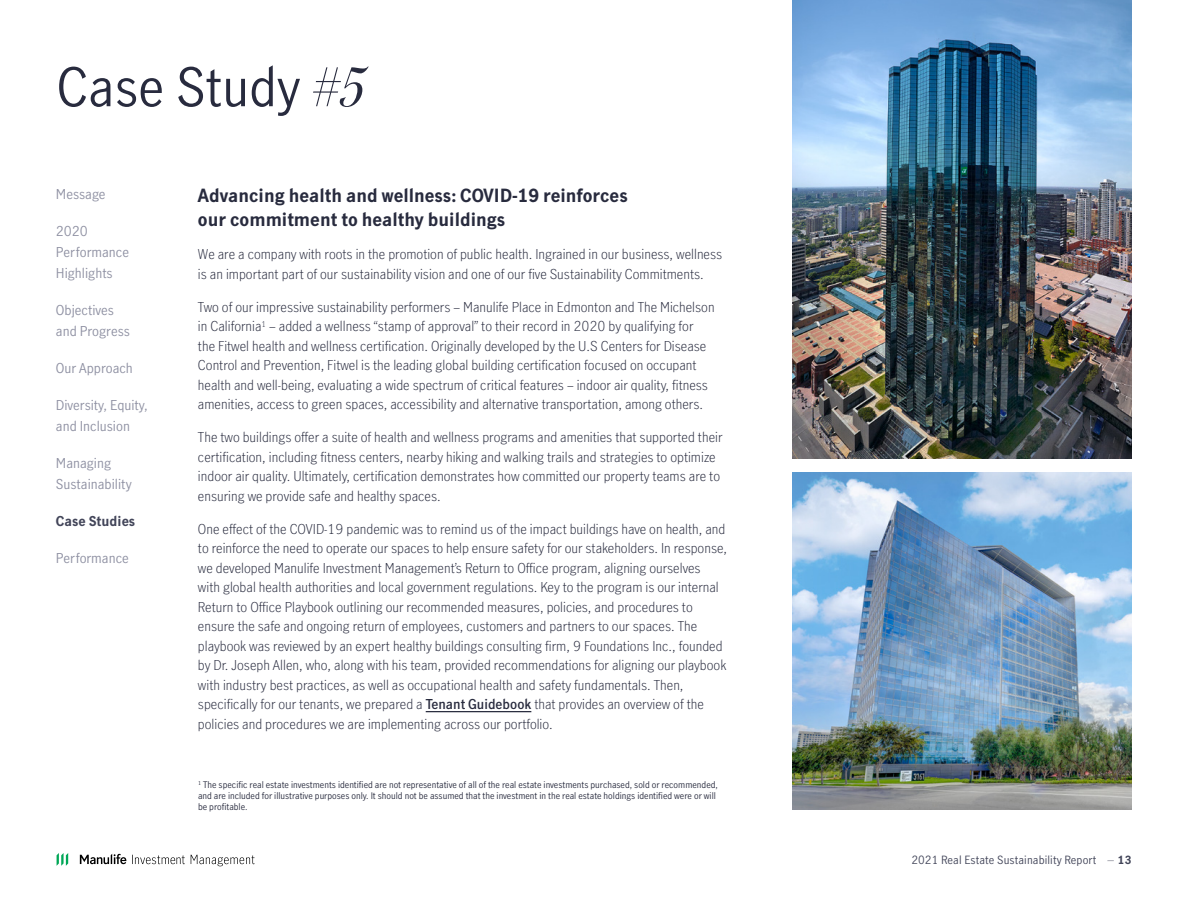
<style>
.page{position:relative;width:1188px;height:918px;background:#fff}
.page>*{position:absolute;margin:0;border:0;box-sizing:border-box;transform-origin:0 0}
.t1{font:52.5px "Manulife JH Sans Optimized";color:#282b3e}
.t2{font:700 18px/24px "Manulife JH Sans Optimized";color:#282b3e}
.body{font:300 13.5px/19.5px "Manulife JH Sans Optimized";color:#282b3e}
.t3{font:13.5px/21px "Manulife JH Sans Optimized";color:#8e90a2}
.t4{font:700 13.5px "Manulife JH Sans Optimized";color:#424559}
.t5{font:11.25px "Manulife JH Sans Optimized";letter-spacing:.01em;color:#424559}
.t6{font:9px/11.2px "Manulife JH Sans Optimized";color:#282b3e}
.s1{font-family:"Manulife JH Serif Optimized";font-style:italic}
.s2{font-weight:600}
.s3{font-weight:700}
</style>
<div class="page">
<svg style="left:80px;top:854px;width:46px;height:10px"></svg>
<svg style="left:57px;top:853px;width:11px;height:13px"></svg>
<svg style="left:132px;top:855px;width:53px;height:9px"></svg>
<svg style="left:191px;top:855px;width:64px;height:11px"></svg>
<hr style="left:426px;top:711px;width:105px;height:1px;background:#282b3e">
<img style="left:792px;top:0;width:339px;height:459px">
<img style="left:792px;top:472px;width:339px;height:338px">
<h1 class="t1" style="left:57px;top:51px;width:310px">Case Study <span class="s1">#5</span></h1>
<p class="t3" style="left:56px;top:183px;width:51px">Message</p>
<p class="t3" style="left:56px;top:220px;width:75px">2020<br>Performance<br>Highlights</p>
<p class="t3" style="left:56px;top:299px;width:76px">Objectives and Progress</p>
<p class="t3" style="left:56px;top:357px;width:79px">Our Approach</p>
<p class="t3" style="left:56px;top:394px;width:93px">Diversity, Equity, and Inclusion</p>
<p class="t3" style="left:56px;top:452px;width:77px">Managing<br>Sustainability</p>
<p class="t4" style="left:56px;top:512px;width:81px">Case Studies</p>
<p class="t3" style="left:56px;top:547px;width:75px">Performance</p>
<h2 class="t2" style="left:198px;top:183px;width:431px">Advancing health and wellness: COVID-19 reinforces our commitment to healthy buildings</h2>
<p class="body" style="left:198px;top:244px;width:526px">We are a company with roots in the promotion of public health. Ingrained in our business, wellness is an important part of our sustainability vision and one of our five Sustainability Commitments.</p>
<p class="body" style="left:198px;top:297px;width:518px">Two of our impressive sustainability performers – Manulife Place in Edmonton and The Michelson in California<sup>1</sup> – added a wellness “stamp of approval” to their record in 2020 by qualifying for<br>the Fitwel health and wellness certification. Originally developed by the U.S Centers for Disease Control and Prevention, Fitwel is the leading global building certification focused on occupant health and well-being, evaluating a wide spectrum of critical features – indoor air quality, fitness amenities, access to green spaces, accessibility and alternative transportation, among others.</p>
<p class="body" style="left:198px;top:427px;width:526px">The two buildings offer a suite of health and wellness programs and amenities that supported their certification, including fitness centers, nearby hiking and walking trails and strategies to optimize indoor air quality. Ultimately, certification demonstrates how committed our property teams are to ensuring we provide safe and healthy spaces.</p>
<p class="body" style="left:198px;top:519px;width:531px">One effect of the COVID-19 pandemic was to remind us of the impact buildings have on health, and to reinforce the need to operate our spaces to help ensure safety for our stakeholders. In response, we developed Manulife Investment Management’s Return to Office program, aligning ourselves<br>with global health authorities and local government regulations. Key to the program is our internal Return to Office Playbook outlining our recommended measures, policies, and procedures to ensure the safe and ongoing return of employees, customers and partners to our spaces. The playbook was reviewed by an expert healthy buildings consulting firm, 9 Foundations Inc., founded by Dr. Joseph Allen, who, along with his team, provided recommendations for aligning our playbook with industry best practices, as well as occupational health and safety fundamentals. Then, specifically for our tenants, we prepared a <span class="s2">Tenant Guidebook</span> that provides an overview of the policies and procedures we are implementing across our portfolio.</p>
<p class="t6" style="left:198px;top:778px;width:522px"><sup>1</sup> The specific real estate investments identified are not representative of all of the real estate investments purchased, sold or recommended, and are included for illustrative purposes only. It should not be assumed that the investment in the real estate holdings identified were or will be profitable.</p>
<p class="t5" style="left:911px;top:852px;width:222px">2021 Real Estate Sustainability Report <span class="s1">–</span> <span class="s3">13</span></p>
</div>
